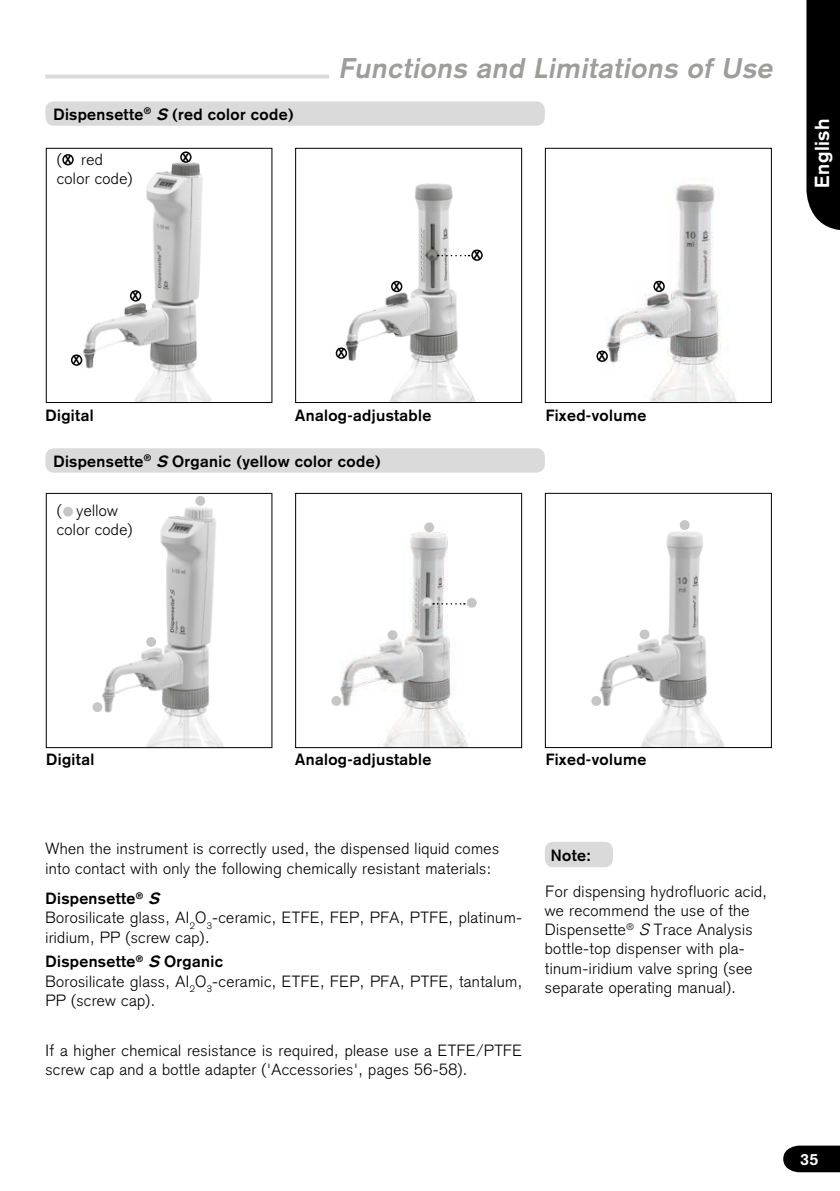
<style>
.page{position:relative;width:840px;height:1191px;background:#fff}
.page>*{position:absolute;margin:0;border:0;box-sizing:border-box;transform-origin:0 0}
.t1{font:italic 700 28px "Akzidenz Grotesk";color:#9d9d9c}
.t2{font:700 20px "Akzidenz Grotesk";letter-spacing:.025em;color:#fff}
.t3{font:300 16px/19.2px "Akzidenz Grotesk";letter-spacing:.025em;color:#000}
.t4{font:700 16px "Akzidenz Grotesk";letter-spacing:.025em;color:#000}
.t5{font:700 16px "Akzidenz Grotesk";color:#fff}
.t6{font:700 12px "Akzidenz Grotesk";color:#000}
.s1{font-style:italic}
.s2{font-weight:700}
.s3{font-weight:700;font-style:italic}
</style>
<div class="page">
<img style="left:338px;top:524px;width:139px;height:222px">
<div style="left:295px;top:493px;width:227px;height:255px;border:1px solid #000"></div>
<img style="left:63px;top:496px;width:160px;height:250px">
<div style="left:46px;top:493px;width:226px;height:255px;border:1px solid #000"></div>
<img style="left:599px;top:184px;width:138px;height:217px">
<div style="left:544px;top:148px;width:227px;height:255px;border:1px solid #000"></div>
<img style="left:338px;top:183px;width:145px;height:218px">
<div style="left:295px;top:148px;width:227px;height:255px;border:1px solid #000"></div>
<img style="left:63px;top:152px;width:149px;height:249px">
<div style="left:46px;top:148px;width:226px;height:255px;border:1px solid #000"></div>
<svg style="left:437px;top:255px;width:32px;height:1px"></svg>
<div style="left:195px;top:496px;width:10px;height:10px;background:#c6c6c6;border-radius:50%"></div>
<div style="left:146px;top:637px;width:10px;height:10px;background:#c6c6c6;border-radius:50%"></div>
<div style="left:92px;top:702px;width:10px;height:10px;background:#c6c6c6;border-radius:50%"></div>
<div style="left:63px;top:507px;width:10px;height:9px;background:#c6c6c6;border-radius:50%"></div>
<div style="left:424px;top:522px;width:10px;height:10px;background:#c6c6c6;border-radius:50%"></div>
<div style="left:466px;top:598px;width:10px;height:10px;background:#c6c6c6;border-radius:50%"></div>
<div style="left:387px;top:630px;width:10px;height:10px;background:#c6c6c6;border-radius:50%"></div>
<div style="left:331px;top:696px;width:10px;height:10px;background:#c6c6c6;border-radius:50%"></div>
<svg style="left:433px;top:603px;width:31px;height:1px"></svg>
<div style="left:62px;top:154px;width:12px;height:11px;border:2px solid #000;border-radius:50%"></div>
<div style="left:130px;top:290px;width:11px;height:11px;border:2px solid #000;border-radius:50%"></div>
<div style="left:180px;top:151px;width:11px;height:12px;border:2px solid #000;border-radius:50%"></div>
<div style="left:71px;top:354px;width:11px;height:12px;border:2px solid #000;border-radius:50%"></div>
<div style="left:335px;top:347px;width:12px;height:12px;border:2px solid #000;border-radius:50%"></div>
<div style="left:391px;top:281px;width:11px;height:11px;border:2px solid #000;border-radius:50%"></div>
<div style="left:471px;top:249px;width:11px;height:12px;border:2px solid #000;border-radius:50%"></div>
<div style="left:653px;top:281px;width:11px;height:11px;border:2px solid #000;border-radius:50%"></div>
<div style="left:596px;top:350px;width:11px;height:12px;border:2px solid #000;border-radius:50%"></div>
<img style="left:598px;top:520px;width:126px;height:226px">
<div style="left:544px;top:493px;width:227px;height:255px;border:1px solid #000"></div>
<div style="left:639px;top:629px;width:10px;height:10px;background:#c6c6c6;border-radius:50%"></div>
<div style="left:591px;top:696px;width:10px;height:10px;background:#c6c6c6;border-radius:50%"></div>
<div style="left:679px;top:520px;width:10px;height:10px;background:#c6c6c6;border-radius:50%"></div>
<svg style="left:806px;top:0;width:33px;height:230px"></svg>
<svg style="left:783px;top:1145px;width:56px;height:27px"></svg>
<svg style="left:45px;top:75px;width:284px;height:4px"></svg>
<div style="left:45px;top:448px;width:499px;height:24px;background:#dadada;border-radius:9px"></div>
<div style="left:45px;top:101px;width:499px;height:25px;background:#dadada;border-radius:9px"></div>
<div style="left:544px;top:841px;width:68px;height:26px;background:#dadada;border-radius:9px"></div>
<p class="t4" style="left:53px;top:105px;width:242px">Dispensette<sup>®</sup> <span class="s1">S</span> (red color code)</p>
<p class="t3" style="left:57px;top:150px;width:77px">( red color code)</p>
<p class="t6" style="left:64px;top:152px;width:9px">X</p>
<p class="t6" style="left:72px;top:353px;width:9px">X</p>
<p class="t6" style="left:131px;top:289px;width:9px">X</p>
<p class="t6" style="left:182px;top:150px;width:9px">X</p>
<h1 class="t1" style="left:338px;top:52px;width:440px">Functions and Limitations of Use</h1>
<p class="t6" style="left:337px;top:346px;width:9px">X</p>
<p class="t6" style="left:392px;top:279px;width:9px">X</p>
<p class="t6" style="left:473px;top:248px;width:9px">X</p>
<p class="t6" style="left:598px;top:349px;width:9px">X</p>
<p class="t6" style="left:654px;top:279px;width:9px">X</p>
<p class="t4" style="left:45px;top:406px;width:50px">Digital</p>
<p class="t4" style="left:295px;top:406px;width:137px">Analog-adjustable</p>
<p class="t4" style="left:545px;top:406px;width:102px">Fixed-volume</p>
<p class="t4" style="left:53px;top:451px;width:328px">Dispensette<sup>®</sup> <span class="s1">S</span> Organic (yellow color code)</p>
<p class="t3" style="left:57px;top:500px;width:77px">( yellow color code)</p>
<p class="t2" style="left:809px;top:188px;width:70px;rotate:-90deg">English</p>
<p class="t4" style="left:46px;top:750px;width:50px">Digital</p>
<p class="t4" style="left:295px;top:750px;width:137px">Analog-adjustable</p>
<p class="t4" style="left:545px;top:750px;width:102px">Fixed-volume</p>
<p class="t3" style="left:45px;top:839px;width:455px">When the instrument is correctly used, the dispensed liquid comes into contact with only the following chemically resistant materials:</p>
<p class="t3" style="left:45px;top:889px;width:478px"><span class="s2">Dispensette</span><sup>®</sup> <span class="s3">S<br></span>Borosilicate glass, AI<sub>2</sub>O<sub>3</sub>-ceramic, ETFE, FEP, PFA, PTFE, platinum&shy;iridium, PP (screw cap).</p>
<p class="t3" style="left:45px;top:952px;width:478px"><span class="s2">Dispensette</span><sup>®</sup> <span class="s3">S</span> <span class="s2">Organic<br></span>Borosilicate glass, AI<sub>2</sub>O<sub>3</sub>-ceramic, ETFE, FEP, PFA, PTFE, tantalum,<br>PP (screw cap).</p>
<p class="t3" style="left:45px;top:1040px;width:478px">If a higher chemical resistance is required, please use a ETFE/PTFE screw cap and a bottle adapter ('Accessories', pages 56-58).</p>
<p class="t4" style="left:550px;top:845px;width:42px">Note:</p>
<p class="t3" style="left:544px;top:881px;width:223px">For dispensing hydrofluoric acid, we recommend the use of the<br>Dispensette<sup>®</sup> <span class="s1">S</span> Trace Analysis bottle-top dispenser with pla&shy;tinum-iridium valve spring (see separate operating manual).</p>
<p class="t5" style="left:799px;top:1150px;width:20px">35</p>
</div>
